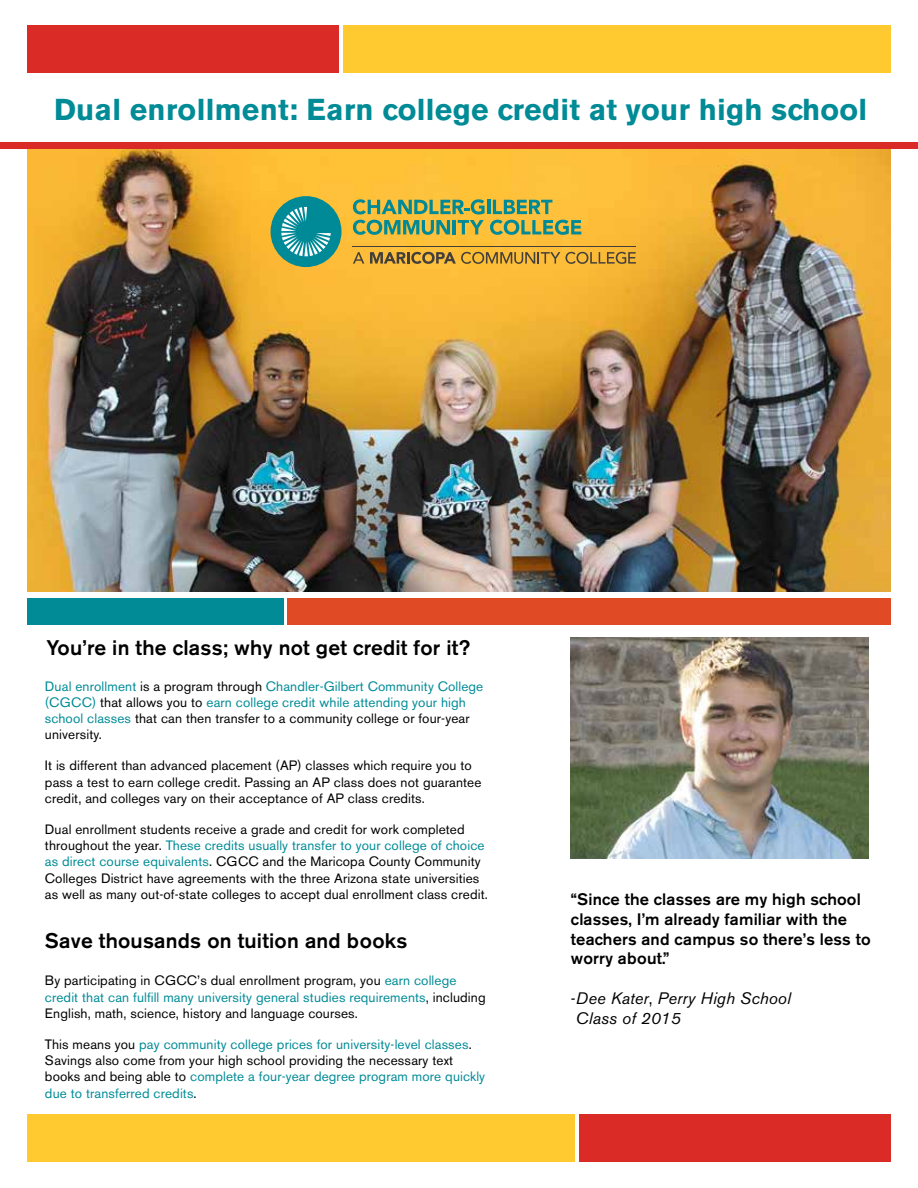
<style>
.page{position:relative;width:918px;height:1188px;background:#fff}
.page>*{position:absolute;margin:0;border:0;box-sizing:border-box;transform-origin:0 0}
.t1{font:700 30px "Akzidenz Grotesk BE";letter-spacing:.01em;color:#008b97}
.t2{font:500 21px "Akzidenz Grotesk BE";letter-spacing:.01em;color:#000}
.t3{font:500 16.5px/19.8px "Akzidenz Grotesk BE";letter-spacing:.01em;color:#000}
.t4{font:italic 16.5px/19.8px "Akzidenz Grotesk BE";letter-spacing:.01em;color:#000}
.t5{font:13.5px/16.2px "Akzidenz Grotesk BE";letter-spacing:.01em;color:#000}
.t6{font:13.5px/16.2px "Akzidenz Grotesk BE";letter-spacing:.01em;color:#008b97}
.s1{color:#000}
.s2{color:#008b97}
.s3{font-style:normal}
</style>
<div class="page">
<img style="left:27px;top:149px;width:864px;height:442px">
<div style="left:288px;top:598px;width:603px;height:27px;background:#e04a25"></div>
<div style="left:27px;top:598px;width:256px;height:27px;background:#008b97"></div>
<div style="left:0;top:142px;width:918px;height:7px;background:#db2b27"></div>
<div style="left:344px;top:26px;width:547px;height:47px;background:#ffca2f"></div>
<div style="left:27px;top:26px;width:311px;height:47px;background:#db2b27"></div>
<img style="left:571px;top:638px;width:298px;height:220px">
<div style="left:27px;top:1114px;width:547px;height:47px;background:#ffca2f"></div>
<div style="left:580px;top:1114px;width:311px;height:47px;background:#db2b27"></div>
<div style="left:271px;top:196px;width:71px;height:71px;background:#008996;border-radius:50%"></div>
<svg style="left:281px;top:207px;width:50px;height:49px"></svg>
<hr style="left:353px;top:246px;width:283px;height:1px;background:#433f3b">
<svg style="left:353px;top:252px;width:11px;height:12px"></svg>
<svg style="left:370px;top:252px;width:190px;height:12px;background:#b18a39"></svg>
<svg style="left:566px;top:252px;width:70px;height:12px"></svg>
<svg style="left:353px;top:199px;width:228px;height:36px;background:#9caa5d"></svg>
<h1 class="t1" style="left:54px;top:92px;width:815px">Dual enrollment: Earn college credit at your high school</h1>
<h2 class="t2" style="left:46px;top:635px;width:426px">You’re in the class; why not get credit for it?</h2>
<p class="t6" style="left:45px;top:678px;width:440px">Dual enrollment <span class="s1">is a program through</span> Chandler-Gilbert Community College (CGCC) <span class="s1">that allows you to</span> earn college credit while attending your high school classes <span class="s1">that can then transfer to a community college or four-year university.</span></p>
<p class="t5" style="left:45px;top:758px;width:438px">It is different than advanced placement (AP) classes which require you to pass a test to earn college credit. Passing an AP class does not guarantee credit, and colleges vary on their acceptance of AP class credits.</p>
<p class="t5" style="left:45px;top:821px;width:444px">Dual enrollment students receive a grade and credit for work completed throughout the year. <span class="s2">These credits usually transfer to your college of choice as direct course equivalents</span>. CGCC and the Maricopa County Community Colleges District have agreements with the three Arizona state universities as well as many out-of-state colleges to accept dual enrollment class credit.</p>
<h2 class="t2" style="left:45px;top:928px;width:364px">Save thousands on tuition and books</h2>
<p class="t5" style="left:45px;top:973px;width:442px">By participating in CGCC’s dual enrollment program, you <span class="s2">earn college credit that can fulfill many university general studies requirements</span>, including<br>English, math, science, history and language courses.</p>
<p class="t6" style="left:45px;top:1036px;width:442px"><span class="s1">This means you</span> pay community college prices for university-level classes<span class="s1">.<br>Savings also come from your high school providing the necessary text books and being able to</span> complete a four-year degree program more quickly due to transferred credits<span class="s1">.</span></p>
<p class="t3" style="left:571px;top:889px;width:301px">“Since the classes are my high school classes, I’m already familiar with the teachers and campus so there’s less to worry about.”</p>
<p class="t4" style="left:576px;top:988px;width:216px;text-indent:-5px"><span class="s3">-</span>Dee Kater<span class="s3">,</span> Perry High School<br>Class of 2015</p>
</div>
